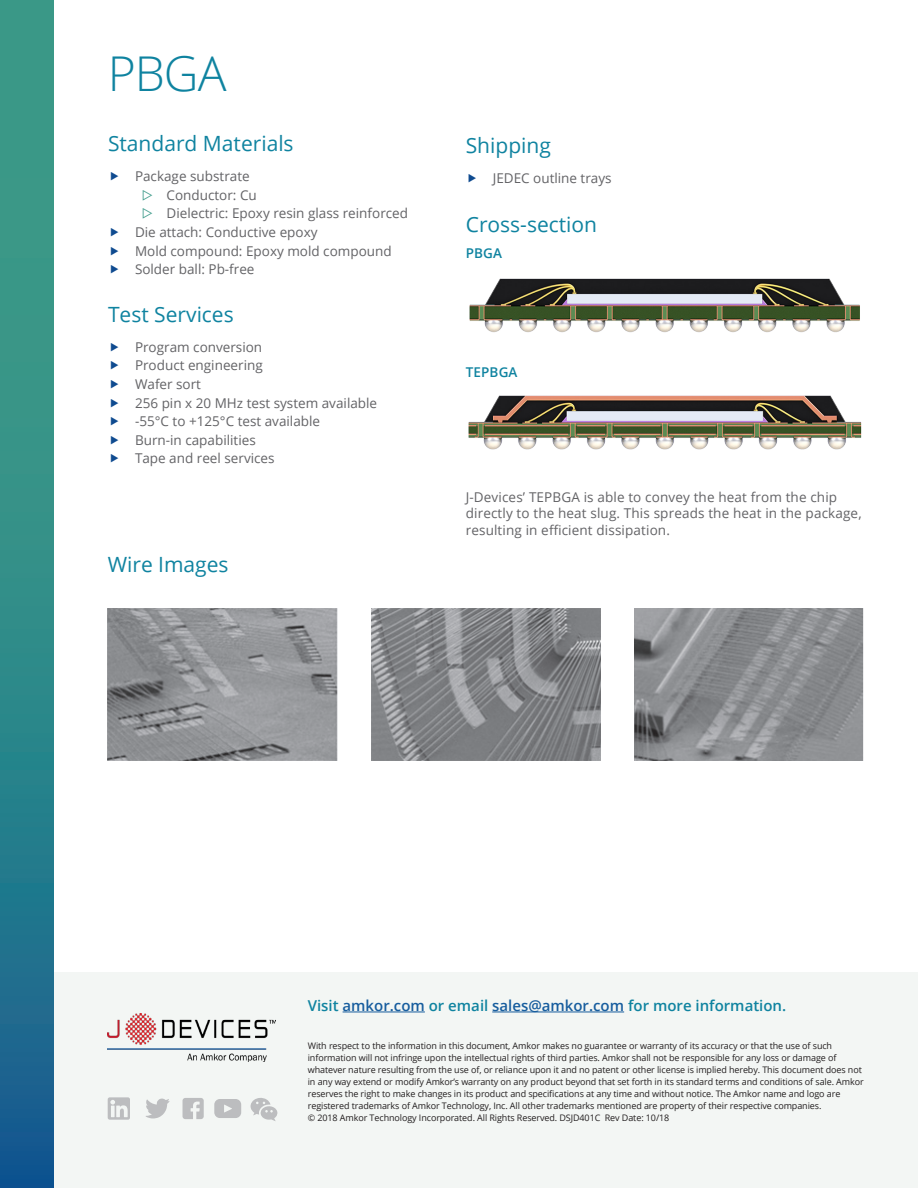
<style>
.page{position:relative;width:918px;height:1188px;background:#fff}
.page>*{position:absolute;margin:0;border:0;box-sizing:border-box;transform-origin:0 0}
.Data_Sheet_Title{font:300 48px "Open Sans";color:#0f83a0}
.Data_Sheet_Section_T{font:21px "Open Sans";color:#0f83a0}
.t1{font:600 15px "Open Sans";color:#0f83a0}
.Body_Copy_Gray{font:13.5px/16.5px "Open Sans";color:#636366}
.Data_Sheet_Body_Subh{font:600 13.5px "Open Sans";letter-spacing:.01em;color:#0f83a0}
.t2{font:9px/12px "Open Sans";letter-spacing:-.01em;color:#231f20}
.s1{color:#429d8d}
.s2{color:#175d9e}
</style>
<div class="page">
<div style="left:0;top:972px;width:918px;height:216px;background:#f3f6f4"></div>
<img style="left:108px;top:1014px;width:168px;height:47px">
<svg style="left:108px;top:1097px;width:22px;height:23px"></svg>
<hr style="left:343px;top:1012px;width:82px;height:1px;background:#175d9e">
<hr style="left:492px;top:1012px;width:132px;height:1px;background:#175d9e">
<svg style="left:0;top:0;width:53px;height:1188px;background:#2d8589"></svg>
<svg style="left:146px;top:1099px;width:24px;height:19px"></svg>
<svg style="left:183px;top:1098px;width:21px;height:21px"></svg>
<svg style="left:214px;top:1099px;width:27px;height:19px"></svg>
<svg style="left:251px;top:1098px;width:27px;height:23px"></svg>
<img style="left:469px;top:278px;width:391px;height:55px">
<img style="left:468px;top:395px;width:394px;height:55px">
<img style="left:634px;top:608px;width:230px;height:152px">
<img style="left:108px;top:608px;width:229px;height:152px">
<img style="left:371px;top:608px;width:230px;height:152px">
<p class="Data_Sheet_Title" style="left:108px;top:40px;width:120px">PBGA</p>
<p class="Data_Sheet_Section_T" style="left:108px;top:129px;width:187px">Standard Materials</p>
<p class="Body_Copy_Gray" style="left:135px;top:168px;width:116px">Package substrate</p>
<p class="Body_Copy_Gray" style="left:142px;top:186px;width:117px"><span class="s1">▷</span> Conductor: Cu</p>
<p class="Body_Copy_Gray" style="left:142px;top:205px;width:268px"><span class="s1">▷</span> Dielectric: Epoxy resin glass reinforced</p>
<p class="Body_Copy_Gray" style="left:135px;top:224px;width:184px">Die attach: Conductive epoxy</p>
<p class="Body_Copy_Gray" style="left:135px;top:242px;width:258px">Mold compound: Epoxy mold compound</p>
<p class="Body_Copy_Gray" style="left:135px;top:261px;width:121px">Solder ball: Pb-free</p>
<p class="Data_Sheet_Section_T" style="left:108px;top:300px;width:127px">Test Services</p>
<p class="Body_Copy_Gray" style="left:135px;top:338px;width:129px">Program conversion</p>
<p class="Body_Copy_Gray" style="left:135px;top:357px;width:129px">Product engineering</p>
<p class="Body_Copy_Gray" style="left:135px;top:375px;width:68px">Wafer sort</p>
<p class="Body_Copy_Gray" style="left:135px;top:394px;width:244px">256 pin x 20 MHz test system available</p>
<p class="Body_Copy_Gray" style="left:135px;top:413px;width:187px">-55°C to +125°C test available</p>
<p class="Body_Copy_Gray" style="left:135px;top:431px;width:122px">Burn-in capabilities</p>
<p class="Body_Copy_Gray" style="left:135px;top:450px;width:141px">Tape and reel services</p>
<p class="Data_Sheet_Section_T" style="left:108px;top:550px;width:122px">Wire Images</p>
<p class="Data_Sheet_Section_T" style="left:466px;top:131px;width:87px">Shipping</p>
<p class="Body_Copy_Gray" style="left:493px;top:170px;width:120px">JEDEC outline trays</p>
<p class="Data_Sheet_Section_T" style="left:466px;top:210px;width:133px">Cross-section</p>
<p class="Data_Sheet_Body_Subh" style="left:466px;top:243px;width:38px">PBGA</p>
<p class="Data_Sheet_Body_Subh" style="left:466px;top:363px;width:53px">TEPBGA</p>
<p class="Body_Copy_Gray" style="left:466px;top:488px;width:397px">J-Devices’ TEPBGA is able to convey the heat from the chip directly to the heat slug. This spreads the heat in the package, resulting in efficient dissipation.</p>
<h3 class="t1" style="left:308px;top:995px;width:480px">Visit <span class="s2">amkor.com</span> or email <span class="s2">sales@amkor.com</span> for more information.</h3>
<p class="t2" style="left:308px;top:1039px;width:558px">With respect to the information in this document, Amkor makes no guarantee or warranty of its accuracy or that the use of such information will not infringe upon the intellectual rights of third parties. Amkor shall not be responsible for any loss or damage of whatever nature resulting from the use of, or reliance upon it and no patent or other license is implied hereby. This document does not in any way extend or modify Amkor’s warranty on any product beyond that set forth in its standard terms and conditions of sale. Amkor reserves the right to make changes in its product and specifications at any time and without notice. The Amkor name and logo are registered trademarks of Amkor Technology, Inc. All other trademarks mentioned are property of their respective companies.<br>© 2018 Amkor Technology Incorporated. All Rights Reserved. DSJD401C Rev Date: 10/18</p>
</div>
